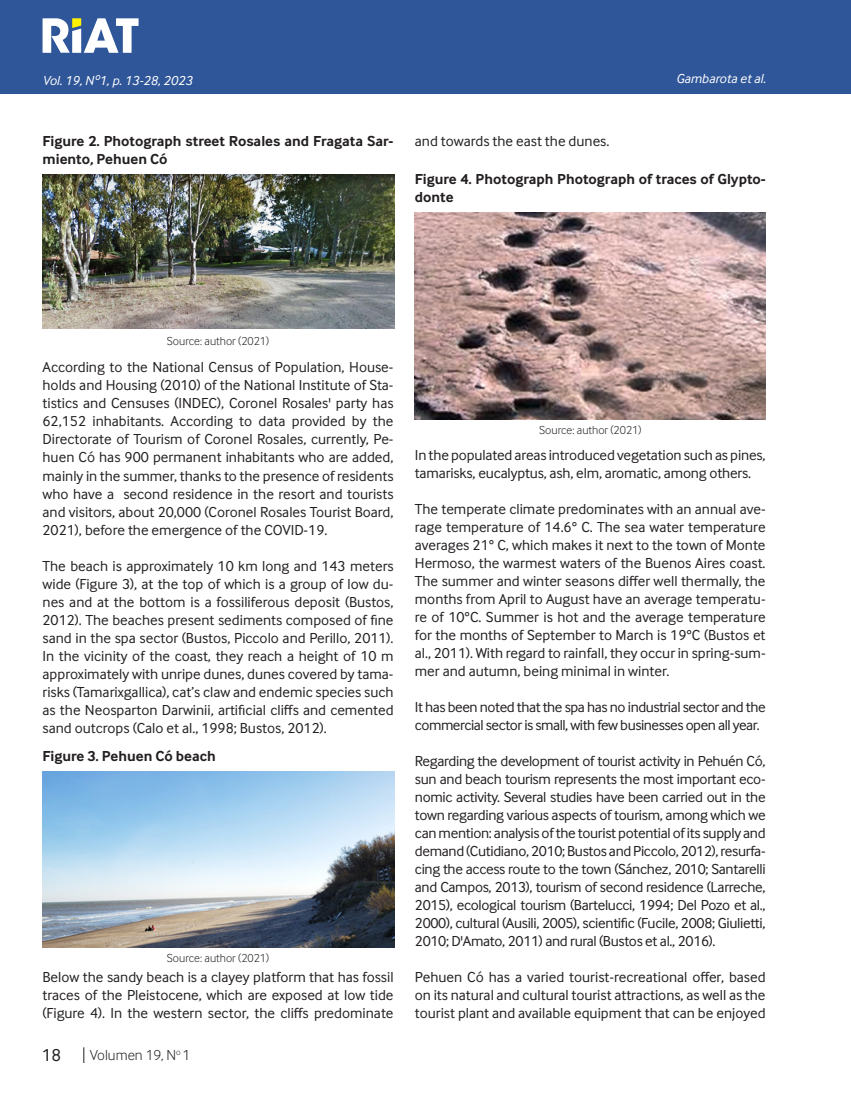
<style>
.page{position:relative;width:851px;height:1106px;background:#fff}
.page>*{position:absolute;margin:0;border:0;box-sizing:border-box;transform-origin:0 0}
.t1{font:18px "Inter Face";color:#231f20}
.Cuerpo_de_Texto{font:15px/18px "Inter Face";letter-spacing:-.005em;color:#231f20;text-align:justify}
.FIGURA{font:700 15px/18px "Inter Face";color:#231f20}
.Cuerpo_de_Texto-2{font:15px/18px "Inter Face";letter-spacing:-.03em;color:#231f20}
.t2{font:300 15px "Inter Face";color:#231f20}
.Cuño_de_pagina{font:italic 13.5px "Inter Face";color:#fff}
.Fuente{font:300 12px "Inter Face";color:#231f20}
</style>
<div class="page">
<div style="left:0;top:0;width:850px;height:94px;background:#2f5699"></div>
<hr style="left:850px;top:0;width:1px;height:94px;background:#2f5699">
<svg style="left:43px;top:18px;width:95px;height:35px"></svg>
<svg style="left:83px;top:1047px;width:1px;height:16px"></svg>
<img style="left:43px;top:174px;width:351px;height:155px">
<img style="left:43px;top:771px;width:351px;height:176px">
<img style="left:415px;top:213px;width:350px;height:207px">
<p class="Cuño_de_pagina" style="left:43px;top:72px;width:151px">Vol. 19, Nº1, p. 13-28, 2023</p>
<p class="Cuño_de_pagina" style="left:676px;top:71px;width:91px">Gambarota et al.</p>
<p class="FIGURA" style="left:43px;top:132px;width:352px">Figure 2. Photograph street Rosales and Fragata Sar&shy;miento, Pehuen Có</p>
<p class="Cuerpo_de_Texto" style="left:415px;top:132px;width:196px">and towards the east the dunes.</p>
<p class="FIGURA" style="left:415px;top:170px;width:352px">Figure 4. Photograph Photograph of traces of Glypto&shy;donte</p>
<p class="Fuente" style="left:167px;top:334px;width:104px">Source: author (2021)</p>
<p class="Cuerpo_de_Texto" style="left:43px;top:358px;width:352px">According to the National Census of Population, House&shy;holds and Housing (2010) of the National Institute of Sta&shy;tistics and Censuses (INDEC), Coronel Rosales' party has 62,152 inhabitants. According to data provided by the Directorate of Tourism of Coronel Rosales, currently, Pe&shy;huen Có has 900 permanent inhabitants who are added, mainly in the summer, thanks to the presence of residents who have a second residence in the resort and tourists and visitors, about 20,000 (Coronel Rosales Tourist Board, 2021), before the emergence of the COVID-19.</p>
<p class="Cuerpo_de_Texto" style="left:43px;top:556px;width:352px">The beach is approximately 10 km long and 143 meters wide (Figure 3), at the top of which is a group of low du&shy;nes and at the bottom is a fossiliferous deposit (Bustos, 2012). The beaches present sediments composed of fine sand in the spa sector (Bustos, Piccolo and Perillo, 2011).<br>In the vicinity of the coast, they reach a height of 10 m approximately with unripe dunes, dunes covered by tama&shy;risks (Tamarixgallica), cat’s claw and endemic species such as the Neosparton Darwinii, artificial cliffs and cemented sand outcrops (Calo et al., 1998; Bustos, 2012).</p>
<p class="FIGURA" style="left:43px;top:747px;width:175px">Figure 3. Pehuen Có beach</p>
<p class="Fuente" style="left:167px;top:951px;width:104px">Source: author (2021)</p>
<p class="Cuerpo_de_Texto" style="left:43px;top:967px;width:352px">Below the sandy beach is a clayey platform that has fossil traces of the Pleistocene, which are exposed at low tide (Figure 4). In the western sector, the cliffs predominate</p>
<p class="t1" style="left:42px;top:1045px;width:21px">18</p>
<p class="t2" style="left:90px;top:1046px;width:102px">Volumen 19, N<sup>o</sup> 1</p>
<p class="Fuente" style="left:539px;top:423px;width:104px">Source: author (2021)</p>
<p class="Cuerpo_de_Texto" style="left:415px;top:445px;width:352px">In the populated areas introduced vegetation such as pines, tamarisks, eucalyptus, ash, elm, aromatic, among others.</p>
<p class="Cuerpo_de_Texto" style="left:415px;top:499px;width:352px">The temperate climate predominates with an annual ave&shy;rage temperature of 14.6° C. The sea water temperature averages 21° C, which makes it next to the town of Monte Hermoso, the warmest waters of the Buenos Aires coast.<br>The summer and winter seasons differ well thermally, the months from April to August have an average temperatu&shy;re of 10°C. Summer is hot and the average temperature for the months of September to March is 19°C (Bustos et al., 2011). With regard to rainfall, they occur in spring-sum&shy;mer and autumn, being minimal in winter.</p>
<p class="Cuerpo_de_Texto-2" style="left:415px;top:697px;width:352px">It has been noted that the spa has no industrial sector and the commercial sector is small, with few businesses open all year.</p>
<p class="Cuerpo_de_Texto" style="left:415px;top:751px;width:352px">Regarding the development of tourist activity in Pehuén Có, sun and beach tourism represents the most important eco&shy;nomic activity. Several studies have been carried out in the town regarding various aspects of tourism, among which we can mention: analysis of the tourist potential of its supply and demand (Cutidiano, 2010; Bustos and Piccolo, 2012), resurfa&shy;cing the access route to the town (Sánchez, 2010; Santarelli and Campos, 2013), tourism of second residence (Larreche, 2015), ecological tourism (Bartelucci, 1994; Del Pozo et al., 2000), cultural (Ausili, 2005), scientific (Fucile, 2008; Giulietti, 2010; D'Amato, 2011) and rural (Bustos et al., 2016).</p>
<p class="Cuerpo_de_Texto" style="left:415px;top:967px;width:352px">Pehuen Có has a varied tourist-recreational offer, based on its natural and cultural tourist attractions, as well as the tourist plant and available equipment that can be enjoyed</p>
</div>
